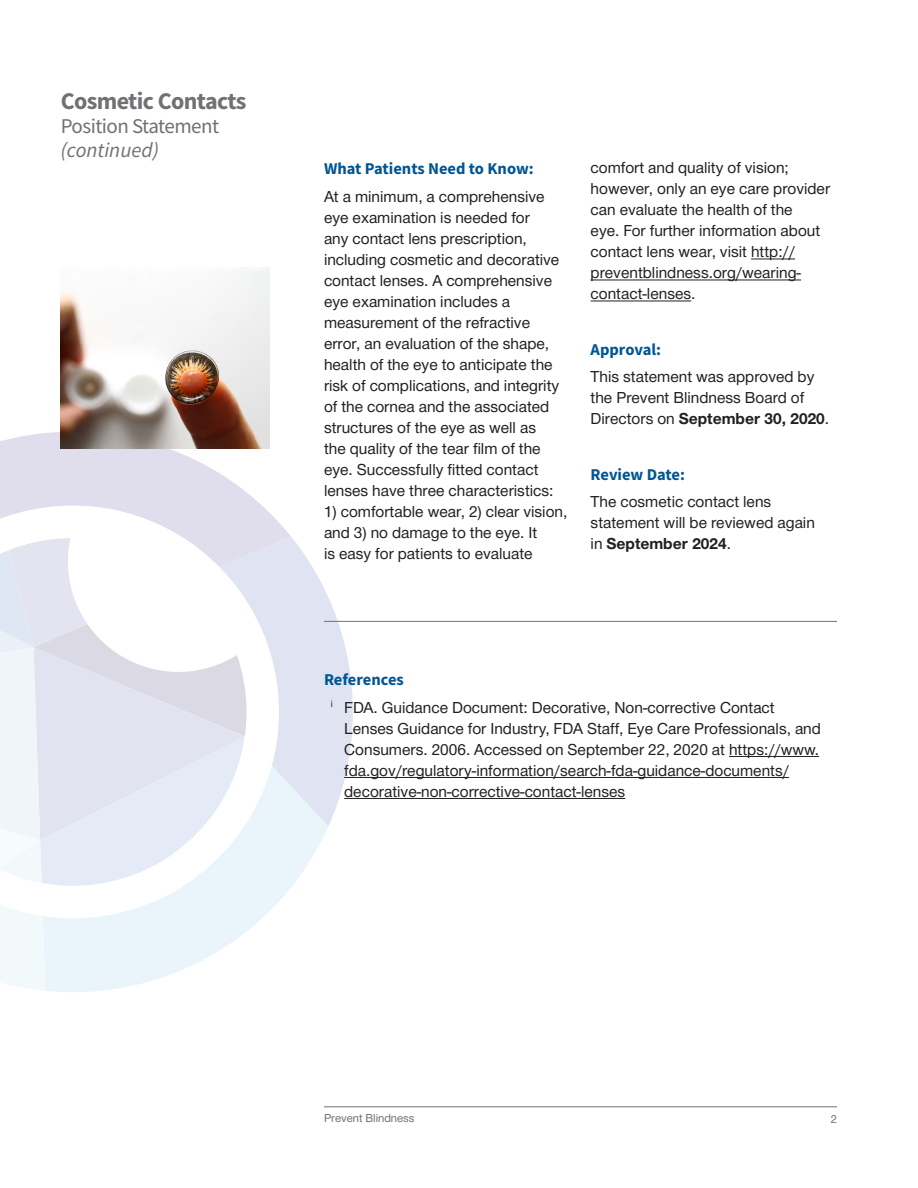
<style>
.page{position:relative;width:918px;height:1188px;background:#fff}
.page>*{position:absolute;margin:0;border:0;box-sizing:border-box;transform-origin:0 0}
.t1{font:700 24px "Source Sans Pro";letter-spacing:-.025em;color:#717074}
.t2{font:21px/24px "Source Sans Pro";letter-spacing:-.025em;color:#717074}
.Bullets{font:16.5px/21px "Helvetica Neue H55";color:#231f20}
.Bullets-2{font:700 16.5px "Source Sans Pro";color:#005595}
.t3{font:12px "Helvetica Neue H55";color:#717074}
.s1{font-style:italic}
.s2{font-family:"Helvetica Neue H75"}
</style>
<div class="page">
<svg style="left:45px;top:886px;width:247px;height:106px;fill:#eaf4fb"></svg>
<svg style="left:0;top:905px;width:45px;height:86px"></svg>
<svg style="left:0;top:432px;width:353px;height:454px"></svg>
<hr style="left:324px;top:1107px;width:513px;height:1px;background:#717074">
<hr style="left:751px;top:259px;width:44px;height:1px;background:#231f20">
<hr style="left:591px;top:280px;width:210px;height:1px;background:#231f20">
<hr style="left:591px;top:301px;width:100px;height:1px;background:#231f20">
<img style="left:61px;top:268px;width:209px;height:181px">
<hr style="left:729px;top:756px;width:90px;height:1px;background:#231f20">
<hr style="left:344px;top:777px;width:445px;height:1px;background:#231f20">
<hr style="left:344px;top:798px;width:281px;height:1px;background:#231f20">
<hr style="left:324px;top:621px;width:513px;height:1px;background:#717074">
<p class="t1" style="left:61px;top:85px;width:187px">Cosmetic Contacts</p>
<p class="t2" style="left:61px;top:114px;width:160px">Position Statement <span class="s1">(continued)</span></p>
<p class="Bullets-2" style="left:324px;top:158px;width:211px">What Patients Need to Know:</p>
<p class="Bullets" style="left:324px;top:188px;width:237px">At a minimum, a comprehensive eye examination is needed for<br>any contact lens prescription, including cosmetic and decorative contact lenses. A comprehensive eye examination includes a measurement of the refractive error, an evaluation of the shape, health of the eye to anticipate the risk of complications, and integrity of the cornea and the associated structures of the eye as well as the quality of the tear film of the eye. Successfully fitted contact lenses have three characteristics:</p>
<p class="Bullets" style="left:324px;top:502px;width:245px">1) comfortable wear, 2) clear vision, and 3) no damage to the eye. It<br>is easy for patients to evaluate</p>
<p class="Bullets" style="left:591px;top:158px;width:241px">comfort and quality of vision; however, only an eye care provider can evaluate the health of the<br>eye. For further information about contact lens wear, visit http:// preventblindness.org/wearing&shy;contact-lenses.</p>
<p class="Bullets-2" style="left:591px;top:338px;width:72px">Approval:</p>
<p class="Bullets" style="left:591px;top:368px;width:240px">This statement was approved by the Prevent Blindness Board of<br>Directors on <span class="s2">September 30, 2020</span>.</p>
<p class="Bullets-2" style="left:591px;top:463px;width:96px">Review Date:</p>
<p class="Bullets" style="left:591px;top:493px;width:226px">The cosmetic contact lens statement will be reviewed again in <span class="s2">September 2024</span>.</p>
<p class="Bullets-2" style="left:324px;top:668px;width:81px">References</p>
<p class="Bullets" style="left:344px;top:698px;width:478px;text-indent:-14px"><sup>i</sup> FDA. Guidance Document: Decorative, Non-corrective Contact Lenses Guidance for Industry, FDA Staff, Eye Care Professionals, and Consumers. 2006. Accessed on September 22, 2020 at https://www. fda.gov/regulatory-information/search-fda-guidance-documents/ decorative-non-corrective-contact-lenses</p>
<p class="t3" style="left:324px;top:1110px;width:92px">Prevent Blindness</p>
<p class="t3" style="left:831px;top:1111px;width:8px">2</p>
</div>
